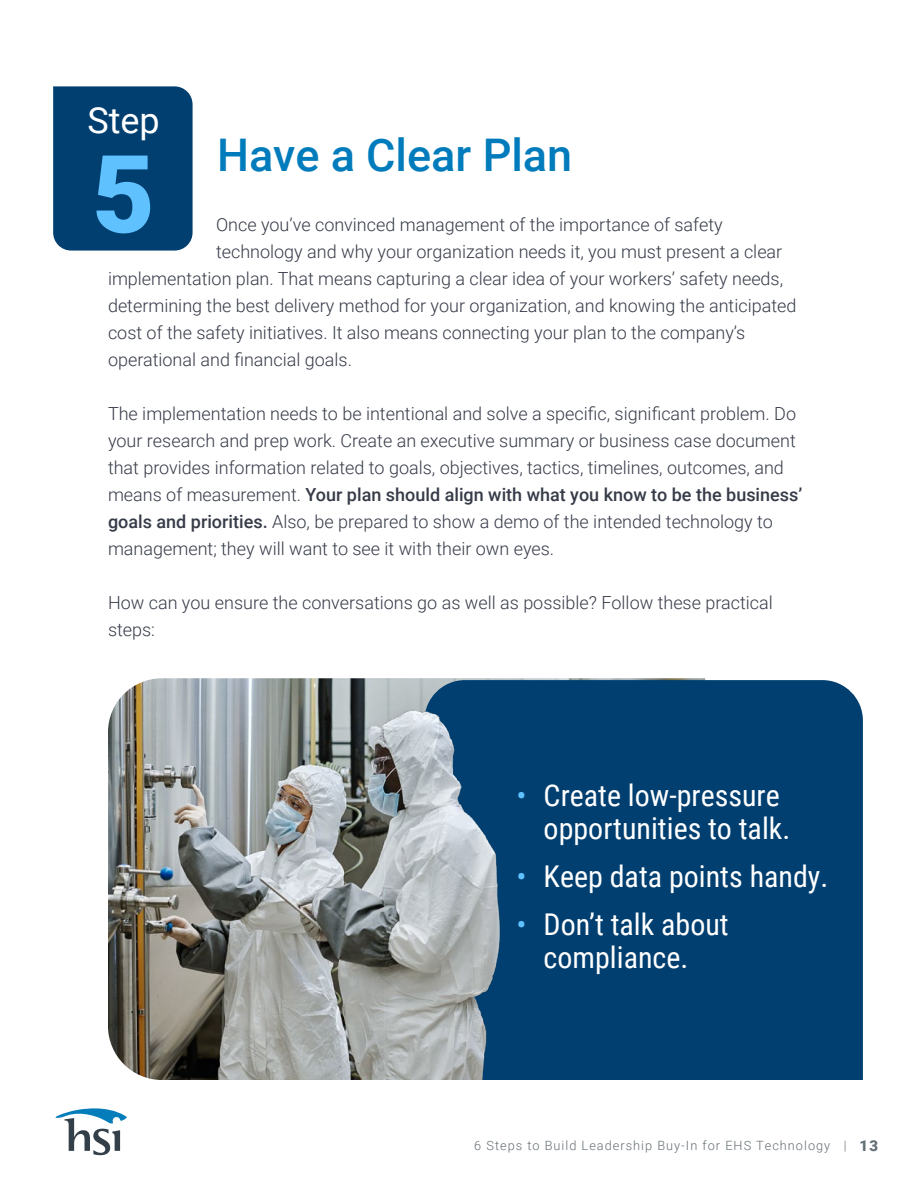
<style>
.page{position:relative;width:918px;height:1188px;background:#fff}
.page>*{position:absolute;margin:0;border:0;box-sizing:border-box;transform-origin:0 0}
.t1{font:900 108px "Roboto";color:#60c1ff}
.t2{font:500 45px "Roboto";color:#007bbb}
.t3{font:36px "Roboto";color:#fff}
.t4{font:30px/33px "Roboto Condensed";color:#fff}
.t5{font:300 18px/27px "Roboto";color:#363b48}
.t6{font:300 12.75px "Roboto";letter-spacing:.08em;color:#646f74}
.s1{font-weight:500}
.s2{color:#60c1ff}
.s3{font-weight:900;font-size:15px}
</style>
<div class="page">
<svg style="left:55px;top:1108px;width:72px;height:47px"></svg>
<img style="left:108px;top:678px;width:597px;height:402px">
<div style="left:53px;top:86px;width:140px;height:165px;background:#003f70"></div>
<div style="left:525px;top:680px;width:338px;height:400px;background:#003f70"></div>
<img style="left:350px;top:678px;width:175px;height:402px">
<h3 class="t3" style="left:87px;top:95px;width:74px">Step</h3>
<h1 class="t1" style="left:92px;top:118px;width:64px">5</h1>
<h2 class="t2" style="left:217px;top:124px;width:357px">Have a Clear Plan</h2>
<p class="t5" style="left:216px;top:210px;width:508px">Once you’ve convinced management of the importance of safety</p>
<p class="t5" style="left:216px;top:237px;width:568px">technology and why your organization needs it, you must present a clear</p>
<p class="t5" style="left:108px;top:264px;width:677px">implementation plan. That means capturing a clear idea of your workers’ safety needs,</p>
<p class="t5" style="left:108px;top:291px;width:690px">determining the best delivery method for your organization, and knowing the anticipated</p>
<p class="t5" style="left:108px;top:318px;width:639px">cost of the safety initiatives. It also means connecting your plan to the company’s</p>
<p class="t5" style="left:108px;top:345px;width:246px">operational and financial goals.</p>
<p class="t5" style="left:108px;top:399px;width:696px">The implementation needs to be intentional and solve a specific, significant problem. Do your research and prep work. Create an executive summary or business case document that provides information related to goals, objectives, tactics, timelines, outcomes, and means of measurement. <span class="s1">Your plan should align with what you know to be the business’ goals and priorities.</span> Also, be prepared to show a demo of the intended technology to management; they will want to see it with their own eyes.</p>
<p class="t5" style="left:108px;top:588px;width:666px">How can you ensure the conversations go as well as possible? Follow these practical steps:</p>
<h3 class="t4" style="left:544px;top:778px;width:248px;text-indent:-27px"><span class="s2">•</span> Create low-pressure opportunities to talk.</h3>
<h3 class="t4" style="left:517px;top:859px;width:313px"><span class="s2">•</span> Keep data points handy.</h3>
<h3 class="t4" style="left:517px;top:907px;width:214px;text-align:center"><span class="s2">•</span> Don’t talk about compliance.</h3>
<p class="t6" style="left:474px;top:1136px;width:405px">6 Steps to Build Leadership Buy-In for EHS Technology | <span class="s3">13</span></p>
</div>
